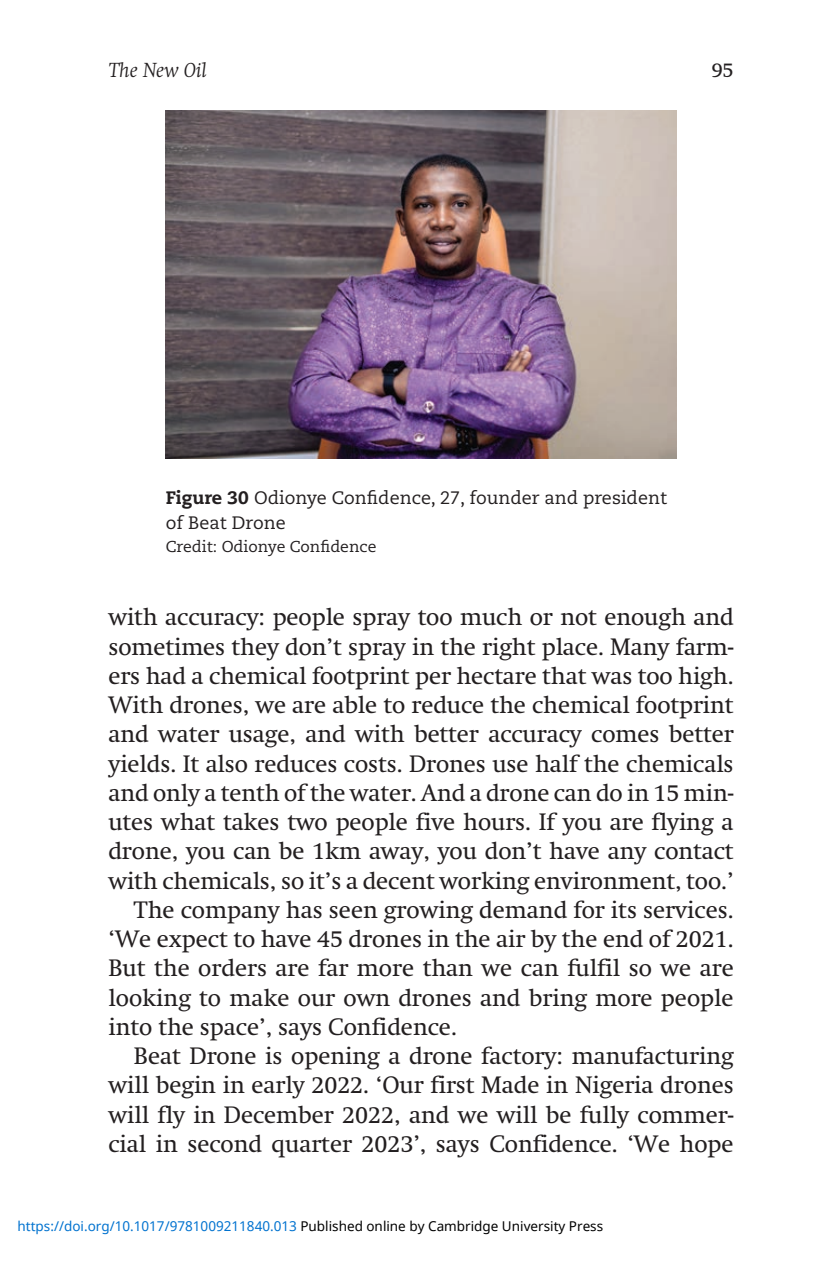
<style>
.page{position:relative;width:823px;height:1263px;background:#fff}
.page>*{position:absolute;margin:0;border:0;box-sizing:border-box;transform-origin:0 0}
.para{font:23.62px "Swift";letter-spacing:-.005em;color:#231f20}
.t1{font:italic 300 20.25px "Swift";color:#231f20}
.t2{font:20.25px "Swift";color:#231f20}
.capt{font:18px/24.8px "Caecilia";color:#231f20}
.Fig_SC{font:15.75px "Caecilia";color:#231f20}
.t3{font:13.5px "Noto Sans";color:#0172cf}
.s1{font-weight:800}
.s2{color:#000}
</style>
<div class="page">
<img style="left:166px;top:110px;width:510px;height:349px">
<p class="t1" style="left:108px;top:58px;width:100px">The New Oil</p>
<p class="t2" style="left:711px;top:58px;width:24px">95</p>
<p class="capt" style="left:166px;top:486px;width:503px"><span class="s1">Figure 30</span> Odionye Confidence, 27, founder and president of Beat Drone</p>
<p class="Fig_SC" style="left:166px;top:537px;width:212px">Credit: Odionye Confidence</p>
<p class="para" style="left:108px;top:603px;width:627px">with accuracy: people spray too much or not enough and</p>
<p class="para" style="left:108px;top:632px;width:627px">sometimes they don’t spray in the right place. Many farm-</p>
<p class="para" style="left:108px;top:662px;width:626px">ers had a chemical footprint per hectare that was too high.</p>
<p class="para" style="left:108px;top:691px;width:626px">With drones, we are able to reduce the chemical footprint</p>
<p class="para" style="left:108px;top:720px;width:627px">and water usage, and with better accuracy comes better</p>
<p class="para" style="left:108px;top:749px;width:626px">yields. It also reduces costs. Drones use half the chemicals</p>
<p class="para" style="left:108px;top:779px;width:627px">and only a tenth of the water. And a drone can do in 15 min-</p>
<p class="para" style="left:108px;top:808px;width:626px">utes what takes two people five hours. If you are flying a</p>
<p class="para" style="left:108px;top:837px;width:627px">drone, you can be 1km away, you don’t have any contact</p>
<p class="para" style="left:108px;top:866px;width:626px">with chemicals, so it’s a decent working environment, too.’</p>
<p class="para" style="left:134px;top:896px;width:601px">The company has seen growing demand for its services.</p>
<p class="para" style="left:108px;top:925px;width:627px">‘We expect to have 45 drones in the air by the end of 2021.</p>
<p class="para" style="left:108px;top:954px;width:627px">But the orders are far more than we can fulfil so we are</p>
<p class="para" style="left:108px;top:983px;width:626px">looking to make our own drones and bring more people</p>
<p class="para" style="left:108px;top:1013px;width:350px">into the space’, says Confidence.</p>
<p class="para" style="left:134px;top:1042px;width:601px">Beat Drone is opening a drone factory: manufacturing</p>
<p class="para" style="left:108px;top:1071px;width:627px">will begin in early 2022. ‘Our first Made in Nigeria drones</p>
<p class="para" style="left:108px;top:1100px;width:627px">will fly in December 2022, and we will be fully commer-</p>
<p class="para" style="left:108px;top:1130px;width:627px">cial in second quarter 2023’, says Confidence. ‘We hope</p>
<p class="t3" style="left:18px;top:1216px;width:587px">https://doi.org/10.1017/9781009211840.013 <span class="s2">Published online by Cambridge University Press</span></p>
</div>
